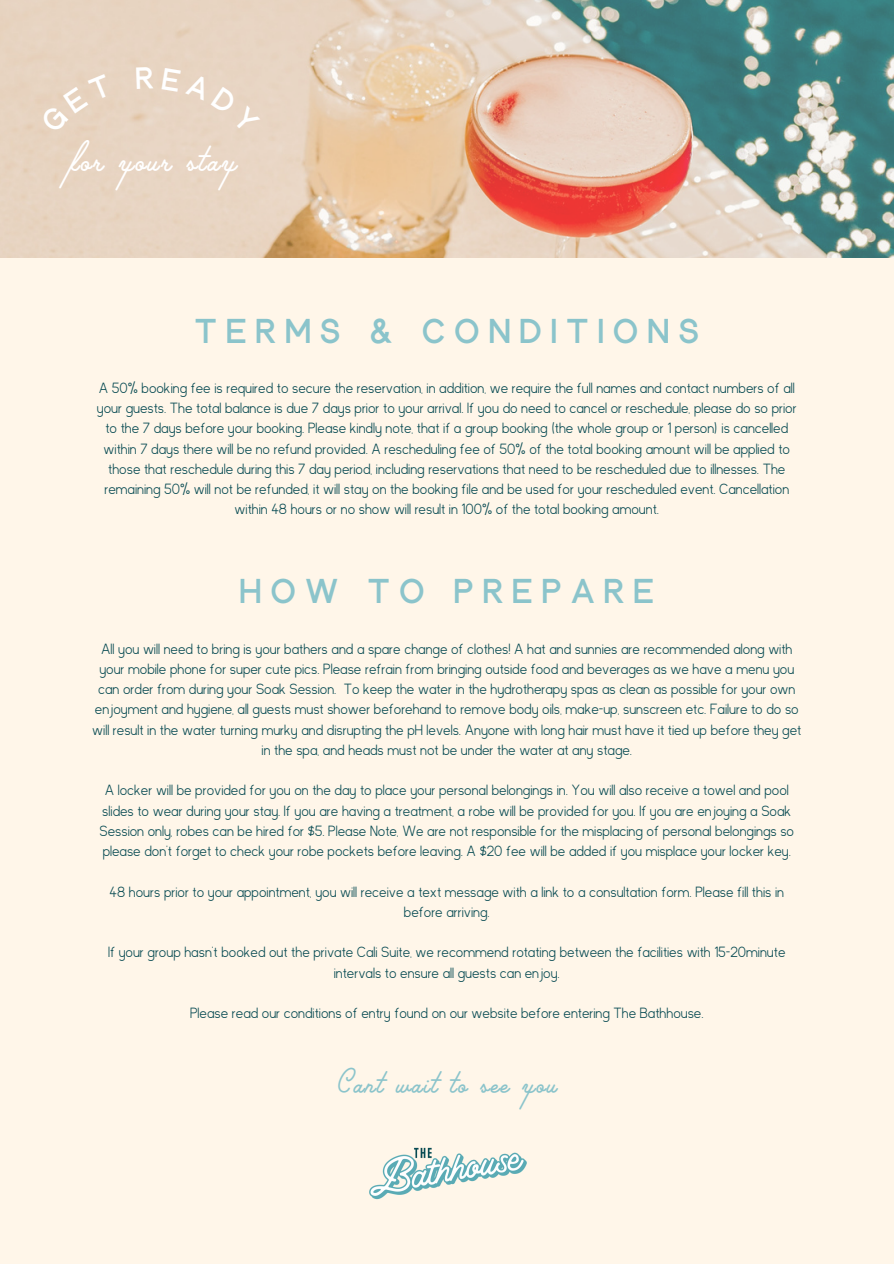
<style>
.page{position:relative;width:894px;height:1264px;background:#fff}
.page>*{position:absolute;margin:0;border:0;box-sizing:border-box;transform-origin:0 0}
.t1{font:37.95px "Palm Canyon Drive Trial";letter-spacing:.05em;color:#fff}
.t2{font:700 34.95px "Oxford";letter-spacing:.275em;color:#8bc4cb}
.t3{font:32.55px "Palm Canyon Drive Trial";letter-spacing:.05em;color:#8bc4cb}
.t4{font:300 14.7px/20.2px "Kayak Sans";color:#074a52;text-align:center}
</style>
<div class="page">
<div style="left:0;top:0;width:893px;height:1263px;background:#fff6e9"></div>
<img style="left:0;top:0;width:893px;height:258px">
<img style="left:369px;top:1147px;width:158px;height:53px">
<div style="left:40px;top:74px;width:72px;height:59px;background:#e7d3c0"></div>
<svg style="left:136px;top:67px;width:18px;height:22px"></svg>
<div style="left:162px;top:67px;width:98px;height:67px;background:#e8d5c3"></div>
<h1 class="t1" style="left:71px;top:132px;width:167px">for your stay</h1>
<p class="t2" style="left:195px;top:315px;width:505px">T E R MS &amp; CONDITIONS</p>
<p class="t4" style="left:97px;top:378px;width:701px">A 50% booking fee is required to secure the reservation, in addition, we require the full names and contact numbers of all your guests. The total balance is due 7 days prior to your arrival. If you do need to cancel or reschedule, please do so prior to the 7 days before your booking. Please kindly note, that if a group booking (the whole group or 1 person) is cancelled within 7 days there will be no refund provided. A rescheduling fee of 50% of the total booking amount will be applied to those that reschedule during this 7 day period, including reservations that need to be rescheduled due to illnesses. The remaining 50% will not be refunded, it will stay on the booking file and be used for your rescheduled event. Cancellation within 48 hours or no show will result in 100% of the total booking amount.</p>
<h2 class="t2" style="left:240px;top:576px;width:415px">HOW TO PREPARE</h2>
<h3 class="t4" style="left:92px;top:638px;width:710px">All you will need to bring is your bathers and a spare change of clothes! A hat and sunnies are recommended along with your mobile phone for super cute pics. Please refrain from bringing outside food and beverages as we have a menu you can order from during your Soak Session. To keep the water in the hydrotherapy spas as clean as possible for your own enjoyment and hygiene, all guests must shower beforehand to remove body oils, make-up, sunscreen etc. Failure to do so will result in the water turning murky and disrupting the pH levels. Anyone with long hair must have it tied up before they get in the spa, and heads must not be under the water at any stage.</h3>
<h2 class="t4" style="left:99px;top:780px;width:695px">A locker will be provided for you on the day to place your personal belongings in. You will also receive a towel and pool slides to wear during your stay. If you are having a treatment, a robe will be provided for you. If you are enjoying a Soak Session only, robes can be hired for $5. Please Note, We are not responsible for the misplacing of personal belongings so please don't forget to check your robe pockets before leaving. A $20 fee will be added if you misplace your locker key.</h2>
<h1 class="t4" style="left:110px;top:881px;width:675px">48 hours prior to your appointment, you will receive a text message with a link to a consultation form. Please fill this in before arriving.</h1>
<p class="t4" style="left:108px;top:942px;width:678px">If your group hasn't booked out the private Cali Suite, we recommend rotating between the facilities with 15-20minute intervals to ensure all guests can enjoy.</p>
<h1 class="t4" style="left:190px;top:1003px;width:514px">Please read our conditions of entry found on our website before entering The Bathhouse.</h1>
<p class="t3" style="left:336px;top:1059px;width:222px">Cant wait to see you</p>
</div>
